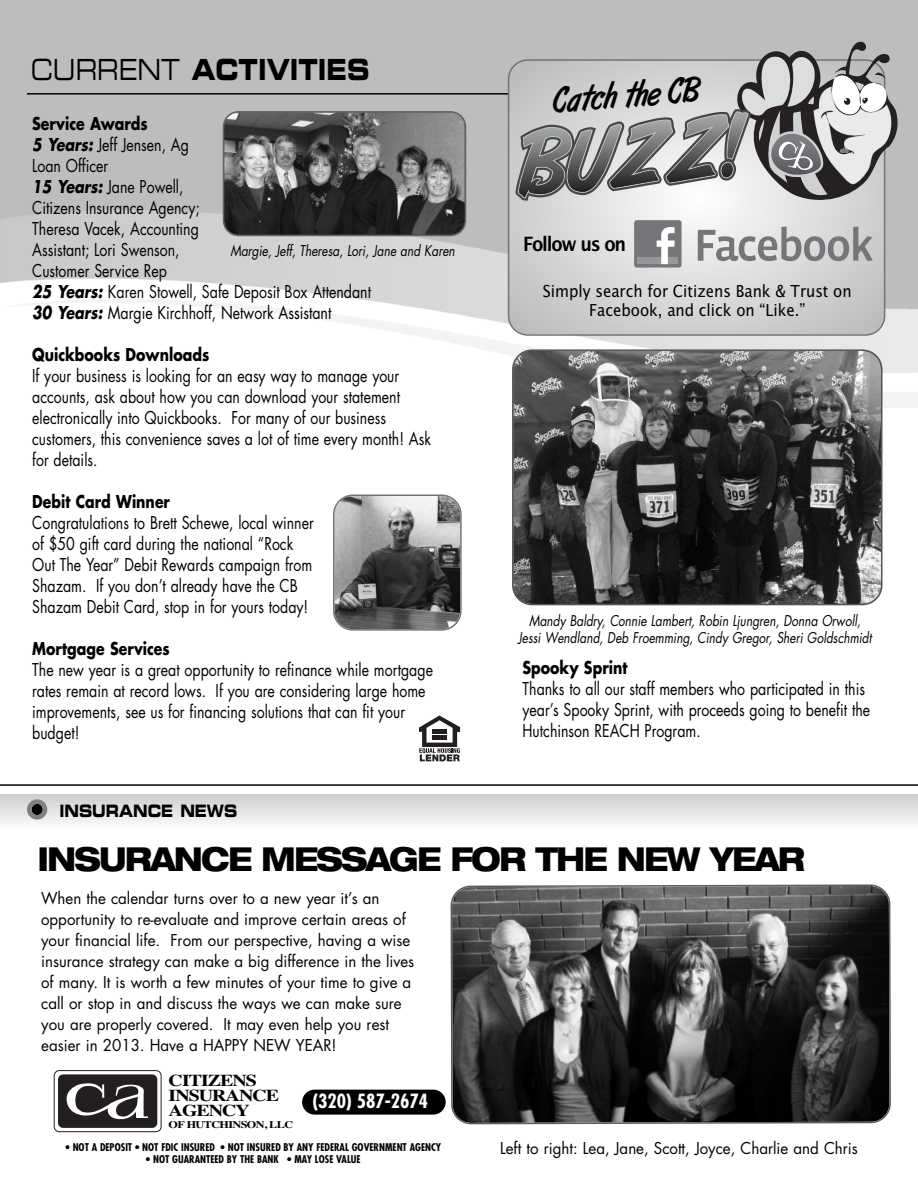
<style>
.page{position:relative;width:918px;height:1188px;background:#fff}
.page>*{position:absolute;margin:0;border:0;box-sizing:border-box;transform-origin:0 0}
.t1{font:34.2px "Art Brush";color:#000;scale:.9 1}
.t2{font:800 expanded 33px "Helvetica Neue";letter-spacing:-.06em;color:#000;scale:.9 1}
.t3{font:29.1px "Eurostile Bold Extended Two";color:#000;scale:.75 1}
.t4{font:700 19.65px "Lucida Grande";letter-spacing:-.065em;color:#000;scale:.9 1}
.t5{font:700 condensed 19.05px "Futura";color:#fff}
.t6{font:17.25px/21px "Futura";color:#000;scale:.82 1}
.t7{font:700 17.25px "Futura";color:#000;scale:.82 1}
.t8{font:17.1px "Eurostile Bold Extended Two";color:#000;scale:.75 1}
.t9{font:16.65px/20px "Lucida Grande";color:#000;text-align:center;scale:.9 1}
.t10{font:700 16.65px/14.9px "Times";letter-spacing:-.05em;color:#000;scale:1.2 1}
.t11{font:15.9px/21px "Futura";color:#000;scale:.95 1}
.t12{font:italic 14.55px/17.7px "Futura";color:#000;text-align:center;scale:.82 1}
.t13{font:700 condensed 10.35px "Futura";color:#000}
.t14{font:700 10.2px "Times";letter-spacing:-.05em;color:#000;scale:1.2 1}
.s1{font-family:"Eurostile Extended Two"}
.s2{font-weight:700}
.s3{font-weight:700;font-style:italic}
</style>
<div class="page">
<div style="left:0;top:794px;width:918px;height:34px;background:linear-gradient(to bottom,#cdcdcd,#f9f9f9)"></div>
<svg style="left:27px;top:799px;width:20px;height:21px"></svg>
<div style="left:302px;top:1090px;width:144px;height:25px;background:#000;border-radius:12px"></div>
<div style="left:54px;top:1070px;width:107px;height:62px;border:1px solid #231f20;border-radius:5px"></div>
<div style="left:58px;top:1074px;width:99px;height:54px;background:#231f20;border-radius:5px"></div>
<svg style="left:66px;top:1083px;width:82px;height:37px"></svg>
<hr style="left:0;top:784px;width:918px;height:2px;background:#000">
<hr style="left:27px;top:93px;width:823px;height:2px;background:#000">
<svg style="left:451px;top:884px;width:440px;height:240px;background:#454545"></svg>
<svg style="left:333px;top:495px;width:129px;height:136px;background:#787878"></svg>
<svg style="left:223px;top:111px;width:243px;height:125px;background:#575757"></svg>
<svg style="left:512px;top:349px;width:370px;height:256px;background:#4e4e4e"></svg>
<svg style="left:419px;top:716px;width:41px;height:45px"></svg>
<svg style="left:508px;top:59px;width:377px;height:277px;background:#d3d3d3"></svg>
<svg style="left:516px;top:42px;width:382px;height:159px;background:#acacac"></svg>
<svg style="left:698px;top:227px;width:175px;height:34px;background:#b5b6b7"></svg>
<div style="left:634px;top:220px;width:48px;height:48px;background:#757679;border-radius:3px"></div>
<div style="left:638px;top:257px;width:40px;height:7px;background:#95979a"></div>
<svg style="left:657px;top:227px;width:18px;height:37px"></svg>
<h3 class="t3" style="left:31px;top:59px;width:453px"><span class="s1">CURRENT</span> ACTIVITIES</h3>
<p class="t6" style="left:32px;top:115px;width:415px"><span class="s2">Service Awards<br></span><span class="s3">5 Years:</span> Jeff Jensen, Ag<br>Loan Officer<br><span class="s3">15 Years:</span> Jane Powell,<br>Citizens Insurance Agency;<br>Theresa Vacek, Accounting<br>Assistant; Lori Swenson,<br>Customer Service Rep<br><span class="s3">25 Years:</span> Karen Stowell, Safe Deposit Box Attendant<br><span class="s3">30 Years:</span> Margie Kirchhoff, Network Assistant</p>
<p class="t7" style="left:32px;top:347px;width:217px">Quickbooks Downloads</p>
<p class="t6" style="left:32px;top:367px;width:488px">If your business is looking for an easy way to manage your accounts, ask about how you can download your statement electronically into Quickbooks. For many of our business customers, this convenience saves a lot of time every month! Ask for details.</p>
<p class="t7" style="left:32px;top:494px;width:170px">Debit Card Winner</p>
<p class="t6" style="left:32px;top:514px;width:345px">Congratulations to Brett Schewe, local winner of $50 gift card during the national “Rock Out The Year” Debit Rewards campaign from Shazam. If you don’t already have the CB Shazam Debit Card, stop in for yours today!</p>
<p class="t7" style="left:32px;top:641px;width:169px">Mortgage Services</p>
<p class="t6" style="left:32px;top:661px;width:490px">The new year is a great opportunity to refinance while mortgage rates remain at record lows. If you are considering large home improvements, see us for financing solutions that can fit your budget!</p>
<p class="t7" style="left:523px;top:659px;width:129px">Spooky Sprint</p>
<h1 class="t1" style="left:552px;top:81px;width:164px;rotate:-4deg">Catch the CB</h1>
<p class="t4" style="left:523px;top:232px;width:116px">Follow us on</p>
<p class="t12" style="left:230px;top:243px;width:275px">Margie, Jeff, Theresa, Lori, Jane and Karen</p>
<p class="t9" style="left:543px;top:281px;width:345px">Simply search for Citizens Bank &amp; Trust on<br>Facebook, and click on “Like.”</p>
<p class="t12" style="left:518px;top:613px;width:433px">Mandy Baldry, Connie Lambert, Robin Ljungren, Donna Orwoll,<br>Jessi Wendland, Deb Froemming, Cindy Gregor, Sheri Goldschmidt</p>
<p class="t6" style="left:523px;top:679px;width:426px">Thanks to all our staff members who participated in this year’s Spooky Sprint, with proceeds going to benefit the<br>Hutchinson REACH Program.</p>
<p class="t8" style="left:59px;top:804px;width:239px">INSURANCE NEWS</p>
<h2 class="t2" style="left:37px;top:846px;width:855px">INSURANCE MESSAGE FOR THE NEW YEAR</h2>
<p class="t11" style="left:41px;top:889px;width:394px">When the calendar turns over to a new year it’s an opportunity to re-evaluate and improve certain areas of your financial life. From our perspective, having a wise insurance strategy can make a big difference in the lives of many. It is worth a few minutes of your time to give a call or stop in and discuss the ways we can make sure you are properly covered. It may even help you rest easier in 2013. Have a HAPPY NEW YEAR!</p>
<p class="t10" style="left:169px;top:1073px;width:94px">CITIZENS<br>INSURANCE<br>AGENCY</p>
<p class="t14" style="left:169px;top:1118px;width:105px">OF HUTCHINSON, LLC</p>
<p class="t5" style="left:312px;top:1093px;width:117px">(320) 587-2674</p>
<p class="t13" style="left:66px;top:1143px;width:377px">• NOT A DEPOSIT • NOT FDIC INSURED • NOT INSURED BY ANY FEDERAL GOVERNMENT AGENCY</p>
<p class="t13" style="left:146px;top:1154px;width:216px">• NOT GUARANTEED BY THE BANK • MAY LOSE VALUE</p>
<p class="t11" style="left:500px;top:1139px;width:378px">Left to right: Lea, Jane, Scott, Joyce, Charlie and Chris</p>
</div>
